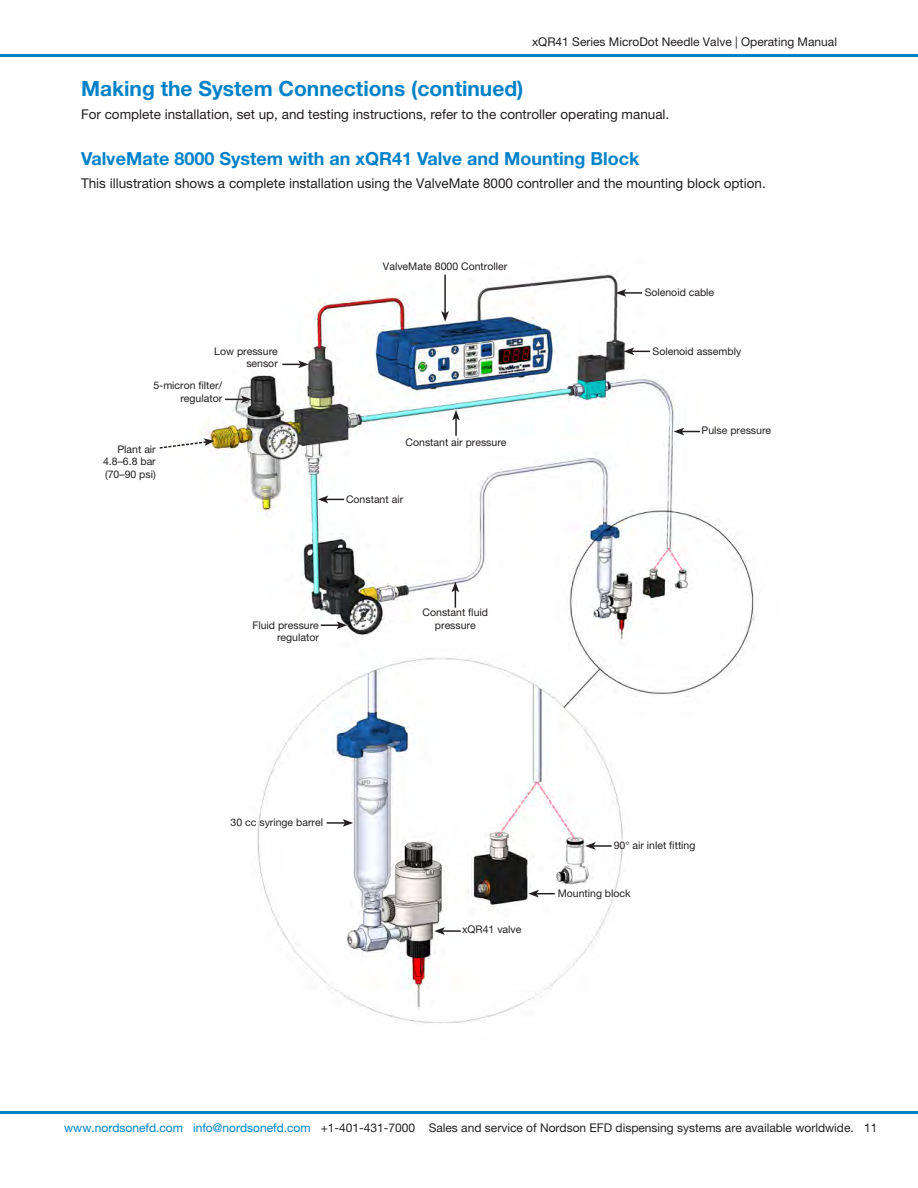
<style>
.page{position:relative;width:918px;height:1188px;background:#fff}
.page>*{position:absolute;margin:0;border:0;box-sizing:border-box;transform-origin:0 0}
.EFD-Head-Lev2_contd{font:700 21px "Helvetica Neue LT Pro";color:#0082c8}
.EFD-Head-Lev3{font:700 18px "Helvetica Neue LT Pro";color:#0082c8}
.EFD-BodyText-9L{font:13.5px "Helvetica Neue LT Pro";color:#231f20}
.t1{font:12px "Helvetica Neue LT Pro";color:#231f20}
.EFD-Callout-7R{font:10.5px/12.6px "Helvetica Neue LT Pro";color:#231f20;text-align:right}
.EFD-Callout-7L{font:10.5px "Helvetica Neue LT Pro";color:#231f20}
.EFD-Callout-7C{font:10.5px/12.6px "Helvetica Neue LT Pro";color:#231f20;text-align:center}
.s1{color:#0082c8}
</style>
<div class="page">
<hr style="left:0;top:1112px;width:918px;height:2px;background:#0082c8">
<hr style="left:0;top:54px;width:918px;height:2px;background:#0082c8">
<img style="left:200px;top:274px;width:555px;height:750px">
<svg style="left:159px;top:438px;width:56px;height:12px"></svg>
<hr style="left:444px;top:275px;width:2px;height:38px;background:#231f20">
<svg style="left:441px;top:311px;width:8px;height:11px"></svg>
<svg style="left:282px;top:361px;width:27px;height:7px"></svg>
<svg style="left:327px;top:819px;width:26px;height:8px"></svg>
<svg style="left:321px;top:621px;width:26px;height:8px"></svg>
<svg style="left:225px;top:396px;width:26px;height:7px"></svg>
<svg style="left:585px;top:842px;width:27px;height:8px"></svg>
<svg style="left:528px;top:890px;width:27px;height:8px"></svg>
<svg style="left:434px;top:927px;width:27px;height:8px"></svg>
<svg style="left:616px;top:289px;width:26px;height:8px"></svg>
<svg style="left:624px;top:348px;width:26px;height:7px"></svg>
<svg style="left:674px;top:428px;width:26px;height:7px"></svg>
<svg style="left:318px;top:496px;width:26px;height:7px"></svg>
<svg style="left:452px;top:410px;width:8px;height:26px"></svg>
<svg style="left:452px;top:582px;width:7px;height:26px"></svg>
<p class="t1" style="left:532px;top:35px;width:306px">xQR41 Series MicroDot Needle Valve | Operating Manual</p>
<p class="EFD-Head-Lev2_contd" style="left:81px;top:75px;width:444px">Making the System Connections (continued)</p>
<p class="EFD-BodyText-9L" style="left:81px;top:106px;width:590px">For complete installation, set up, and testing instructions, refer to the controller operating manual.</p>
<p class="EFD-Head-Lev3" style="left:81px;top:147px;width:560px">ValveMate 8000 System with an xQR41 Valve and Mounting Block</p>
<p class="EFD-BodyText-9L" style="left:81px;top:175px;width:686px">This illustration shows a complete installation using the ValveMate 8000 controller and the mounting block option.</p>
<p class="EFD-Callout-7R" style="left:214px;top:345px;width:65px">Low pressure sensor</p>
<p class="EFD-Callout-7R" style="left:153px;top:379px;width:70px">5-micron filter/ regulator</p>
<p class="EFD-Callout-7R" style="left:118px;top:442px;width:40px">Plant air</p>
<p class="EFD-Callout-7R" style="left:103px;top:455px;width:54px;text-align:left">4.8–6.8 bar (70–90 psi)</p>
<p class="EFD-Callout-7C" style="left:383px;top:260px;width:126px">ValveMate 8000 Controller</p>
<p class="EFD-Callout-7C" style="left:406px;top:436px;width:102px">Constant air pressure</p>
<p class="EFD-Callout-7L" style="left:346px;top:493px;width:59px">Constant air</p>
<p class="EFD-Callout-7R" style="left:252px;top:619px;width:68px">Fluid pressure regulator</p>
<p class="EFD-Callout-7C" style="left:423px;top:606px;width:67px">Constant fluid pressure</p>
<p class="EFD-Callout-7L" style="left:645px;top:286px;width:71px">Solenoid cable</p>
<p class="EFD-Callout-7L" style="left:653px;top:345px;width:90px">Solenoid assembly</p>
<p class="EFD-Callout-7L" style="left:702px;top:424px;width:71px">Pulse pressure</p>
<p class="EFD-Callout-7R" style="left:231px;top:816px;width:94px">30 cc syringe barrel</p>
<p class="EFD-Callout-7L" style="left:462px;top:923px;width:61px">xQR41 valve</p>
<p class="EFD-Callout-7L" style="left:614px;top:839px;width:83px">90° air inlet fitting</p>
<p class="EFD-Callout-7L" style="left:558px;top:887px;width:74px">Mounting block</p>
<p class="t1" style="left:64px;top:1121px;width:791px"><span class="s1">www.nordsonefd.com info@nordsonefd.com</span> +1-401-431-7000 Sales and service of Nordson EFD dispensing systems are available worldwide.</p>
<p class="t1" style="left:864px;top:1121px;width:15px">11</p>
</div>
